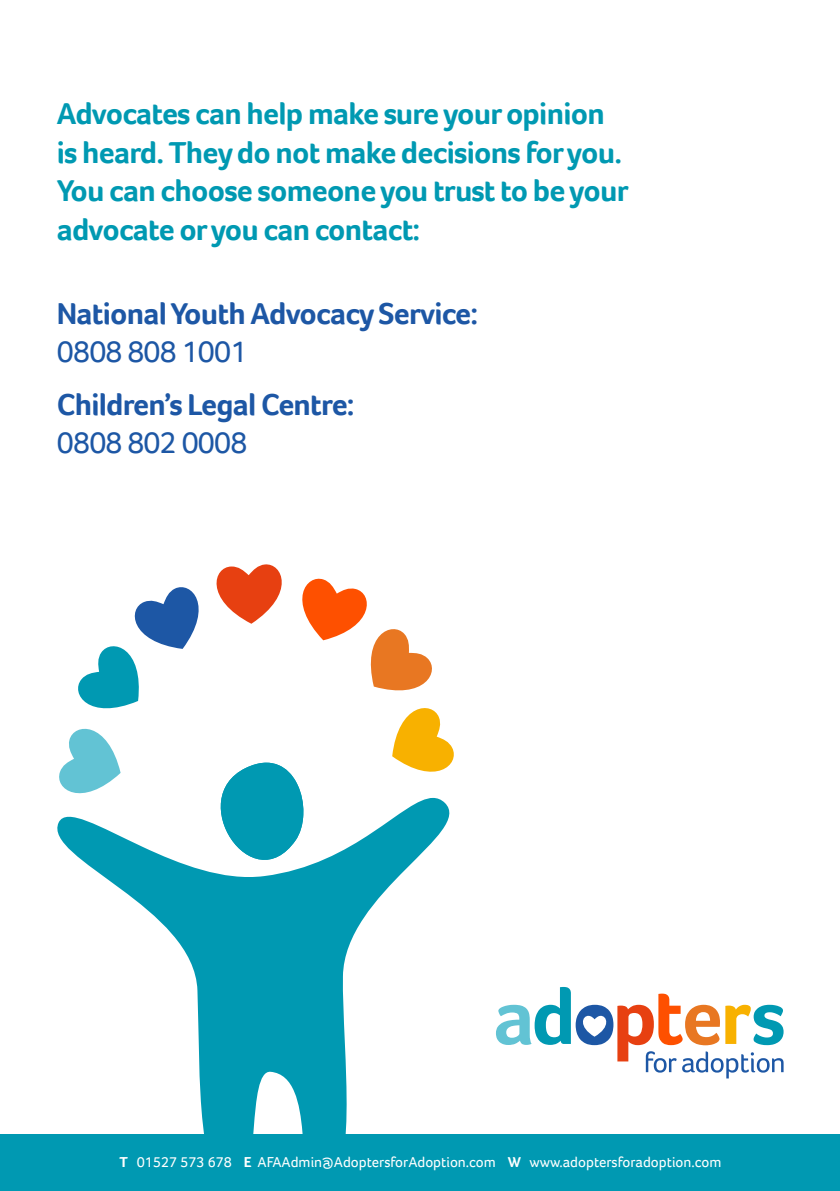
<style>
.page{position:relative;width:840px;height:1191px;background:#fff}
.page>*{position:absolute;margin:0;border:0;box-sizing:border-box;transform-origin:0 0}
.t1{font:700 31px/38.6px "Foco";letter-spacing:-.025em;color:#0099b2}
.t2{font:700 31px "Foco";letter-spacing:-.025em;color:#1d57a5}
.t3{font:31px "Foco";letter-spacing:-.025em;color:#1d57a5}
.t4{font:14.8px "Foco";color:#fff}
.s1{font-weight:700}
</style>
<div class="page">
<svg style="left:138px;top:902px;width:238px;height:232px;fill:#0099b2"></svg>
<svg style="left:57px;top:564px;width:397px;height:338px"></svg>
<div style="left:0;top:1134px;width:839px;height:57px;background:#0099b2"></div>
<svg style="left:496px;top:987px;width:287px;height:91px"></svg>
<p class="t1" style="left:57px;top:94px;width:573px">Advocates can help make sure your opinion is heard. They do not make decisions for you.<br>You can choose someone you trust to be your advocate or you can contact:</p>
<p class="t2" style="left:57px;top:293px;width:422px">National Youth Advocacy Service:</p>
<p class="t3" style="left:57px;top:331px;width:192px">0808 808 1001</p>
<p class="t2" style="left:57px;top:384px;width:299px">Children’s Legal Centre:</p>
<p class="t3" style="left:57px;top:422px;width:192px">0808 802 0008</p>
<p class="t4" style="left:119px;top:1152px;width:603px"><span class="s1">T</span> 01527 573 678 <span class="s1">E</span> AFAAdmin@AdoptersforAdoption.com <span class="s1">W</span> www.adoptersforadoption.com</p>
</div>
